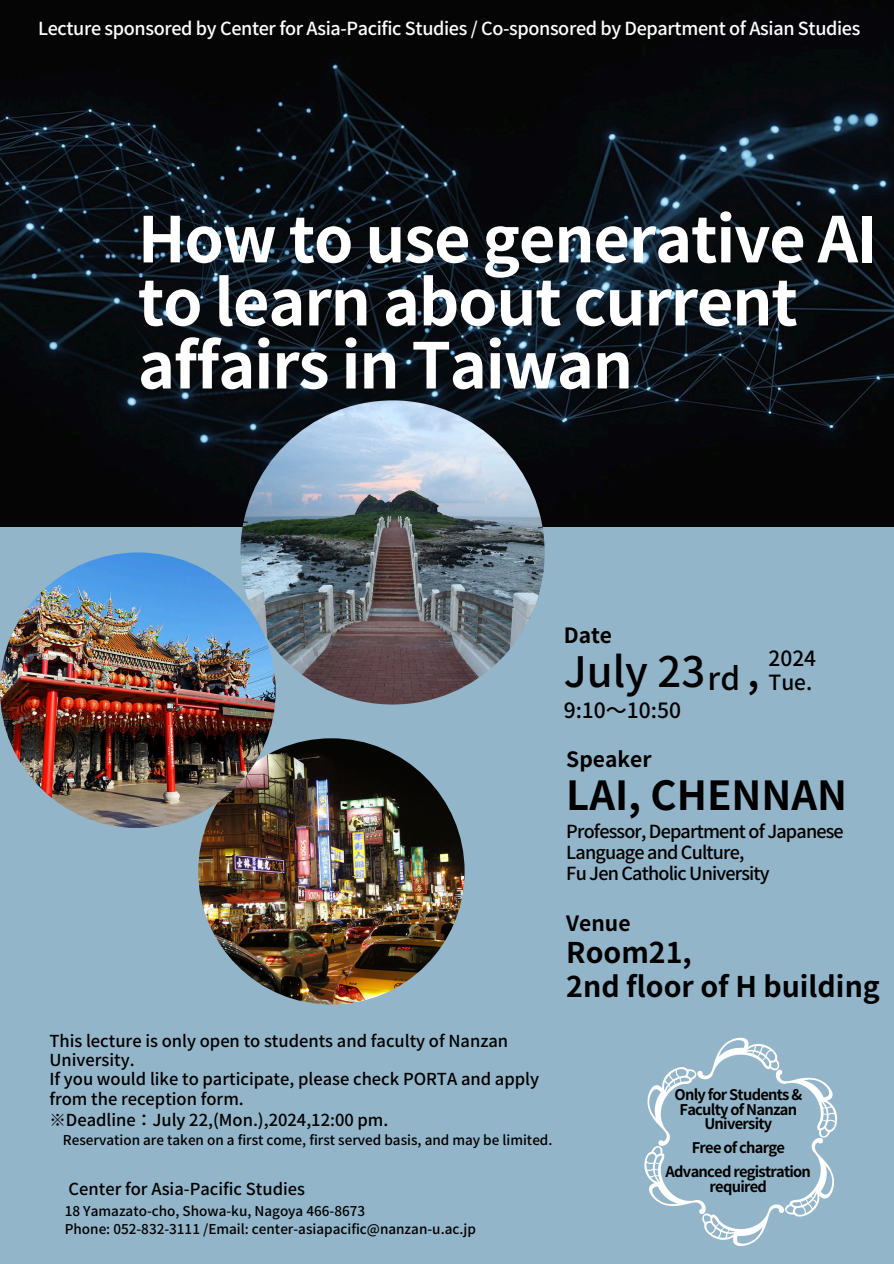
<style>
.page{position:relative;width:894px;height:1264px;background:#fff}
.page>*{position:absolute;margin:0;border:0;box-sizing:border-box;transform-origin:0 0}
.t1{font:700 63px/63px "Noto Sans JP";letter-spacing:-.02em;color:#fff}
.t2{font:500 41.85px "Noto Sans JP";color:#000}
.t3{font:700 40.05px "Noto Sans JP";color:#000}
.t4{font:500 31.35px "Noto Sans JP";color:#000}
.t5{font:700 28.5px/33.8px "Noto Sans JP";color:#000}
.t6{font:700 21px "Noto Sans JP";color:#000}
.t7{font:500 21px "Noto Sans JP";color:#000}
.t8{font:500 20.85px "Noto Sans JP";color:#000}
.t9{font:500 18px "Noto Sans JP";letter-spacing:-.02em;color:#fff}
.t10{font:500 18px/21.3px "Noto Sans JP";letter-spacing:-.045em;color:#000}
.t11{font:500 16.5px/19.2px "Noto Sans JP";color:#000}
.t12{font:700 14.7px/14.7px "Noto Sans JP";letter-spacing:-.05em;color:#000;text-align:center}
.t13{font:500 13.5px "Noto Sans JP";color:#000}
</style>
<div class="page">
<div style="left:0;top:0;width:893px;height:1263px;background:#93b5c9"></div>
<img style="left:0;top:0;width:893px;height:526px">
<svg style="left:644px;top:1037px;width:193px;height:209px"></svg>
<img style="left:240px;top:400px;width:304px;height:304px;border-radius:50%">
<img style="left:198px;top:738px;width:266px;height:266px;border-radius:50%">
<img style="left:0;top:552px;width:276px;height:276px;border-radius:50%">
<h2 class="t9" style="left:38px;top:14px;width:823px">Lecture sponsored by Center for Asia-Pacific Studies / Co-sponsored by Department of Asian Studies</h2>
<h5 class="t1" style="left:138px;top:204px;width:741px">How to use generative AI to learn about current affairs in Taiwan</h5>
<p class="t6" style="left:563px;top:619px;width:50px">Date</p>
<p class="t8" style="left:768px;top:641px;width:49px">2024</p>
<p class="t2" style="left:563px;top:638px;width:197px">July 23 ,</p>
<p class="t4" style="left:707px;top:653px;width:34px">rd</p>
<p class="t8" style="left:768px;top:666px;width:45px">Tue.</p>
<p class="t7" style="left:563px;top:693px;width:119px">9:10～10:50</p>
<p class="t6" style="left:566px;top:742px;width:87px">Speaker</p>
<h5 class="t3" style="left:566px;top:763px;width:282px">LAI, CHENNAN</h5>
<h5 class="t10" style="left:566px;top:819px;width:279px">Professor, Department of Japanese<br>Language and Culture,<br>Fu Jen Catholic University</h5>
<h6 class="t6" style="left:566px;top:906px;width:66px">Venue</h6>
<h5 class="t11" style="left:49px;top:1030px;width:491px">This lecture is only open to students and faculty of Nanzan University.<br>If you would like to participate, please check PORTA and apply from the reception form.</h5>
<h5 class="t11" style="left:49px;top:1109px;width:340px">※Deadline：July 22,(Mon.),2024,12:00 pm.</h5>
<h5 class="t13" style="left:63px;top:1129px;width:491px">Reservation are taken on a first come, first served basis, and may be limited.</h5>
<p class="t11" style="left:69px;top:1178px;width:238px">Center for Asia-Pacific Studies</p>
<h3 class="t13" style="left:65px;top:1200px;width:302px">18 Yamazato-cho, Showa-ku, Nagoya 466-8673</h3>
<h4 class="t13" style="left:65px;top:1218px;width:412px">Phone: 052-832-3111 /Email: center-asiapacific@nanzan-u.ac.jp</h4>
<h6 class="t5" style="left:566px;top:934px;width:315px">Room21,<br>2nd floor of H building</h6>
<h4 class="t12" style="left:674px;top:1086px;width:129px">Only for Students &amp;<br>Faculty of Nanzan<br>University</h4>
<h6 class="t12" style="left:691px;top:1139px;width:95px">Free of charge</h6>
<h5 class="t12" style="left:665px;top:1163px;width:147px">Advanced registration required</h5>
</div>
